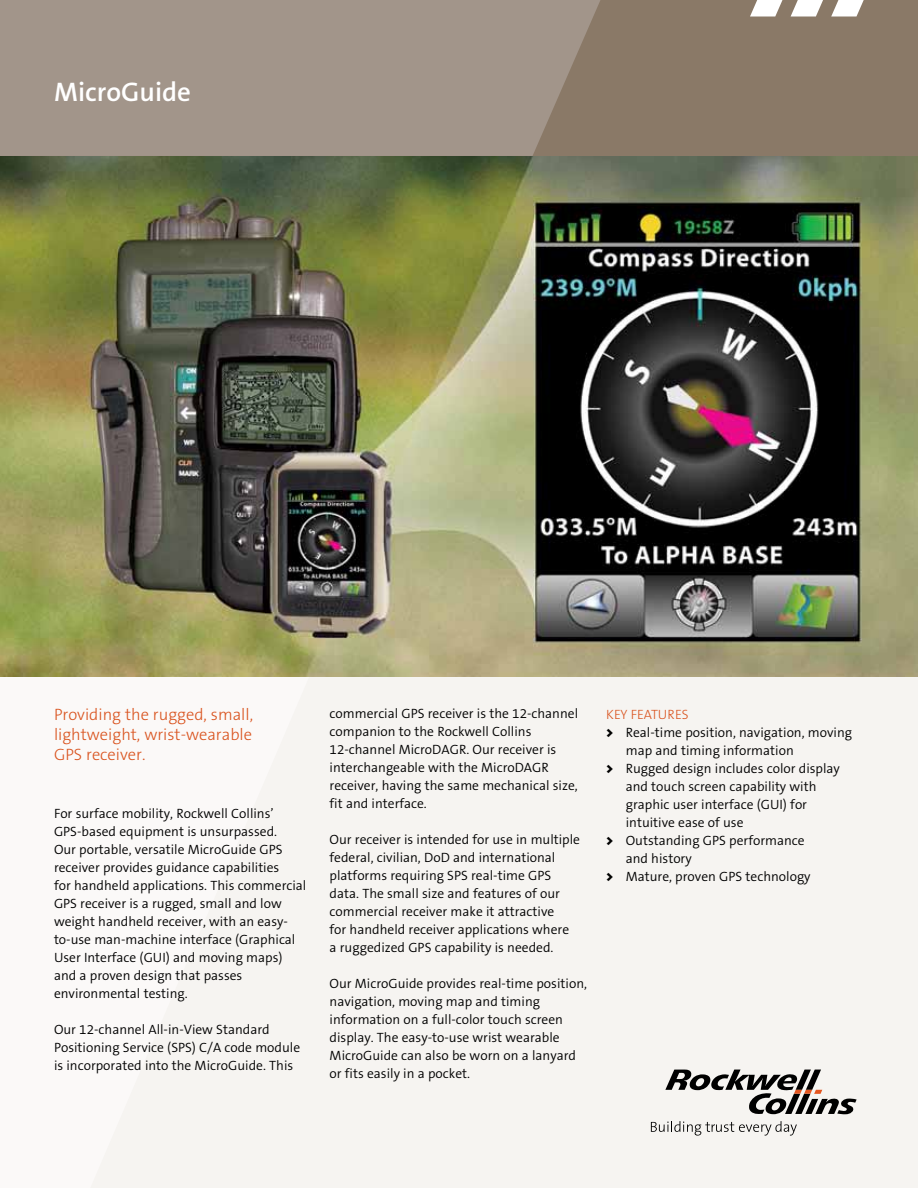
<style>
.page{position:relative;width:918px;height:1188px;background:#f6f4f1}
.page>*{position:absolute;margin:0;border:0;box-sizing:border-box;transform-origin:0 0}
.t1{font:600 27px "The Sans B6";color:#fff}
.t2{font:300 16.5px/19.8px "The Sans B3";color:#d9531e;text-align:justify}
.t3{font:300 13.5px/18px "The Sans B4";color:#000}
.t4{font:300 13.5px "The Sans B3";letter-spacing:-.015em;color:#d9531e}
.s1{font-family:"The Sans B9";font-weight:900}
</style>
<div class="page">
<svg style="left:651px;top:1121px;width:146px;height:15px"></svg>
<svg style="left:665px;top:1070px;width:192px;height:44px"></svg>
<div style="left:0;top:0;width:918px;height:157px;background:#8a7967"></div>
<svg style="left:831px;top:0;width:33px;height:16px"></svg>
<svg style="left:791px;top:0;width:32px;height:16px"></svg>
<svg style="left:750px;top:0;width:32px;height:16px"></svg>
<div style="left:0;top:0;width:600px;height:156px;background:#a2958a"></div>
<img style="left:0;top:156px;width:918px;height:520px">
<h1 class="t1" style="left:54px;top:75px;width:138px">MicroGuide</h1>
<p class="t2" style="left:54px;top:705px;width:201px">Providing the rugged, small, lightweight, wrist-wearable GPS receiver.</p>
<p class="t3" style="left:54px;top:804px;width:254px">For surface mobility, Rockwell Collins’ GPS-based equipment is unsurpassed.<br>Our portable, versatile MicroGuide GPS receiver provides guidance capabilities<br>for handheld applications. This commercial GPS receiver is a rugged, small and low weight handheld receiver, with an easy&shy;to-use man-machine interface (Graphical User Interface (GUI) and moving maps) and a proven design that passes environmental testing.</p>
<p class="t3" style="left:54px;top:1020px;width:248px">Our 12-channel All-in-View Standard<br>Positioning Service (SPS) C/A code module is incorporated into the MicroGuide. This</p>
<p class="t3" style="left:330px;top:705px;width:250px">commercial GPS receiver is the 12-channel companion to the Rockwell Collins 12-channel MicroDAGR. Our receiver is interchangeable with the MicroDAGR receiver, having the same mechanical size, fit and interface.</p>
<p class="t3" style="left:330px;top:831px;width:252px">Our receiver is intended for use in multiple federal, civilian, DoD and international platforms requiring SPS real-time GPS data. The small size and features of our commercial receiver make it attractive<br>for handheld receiver applications where<br>a ruggedized GPS capability is needed.</p>
<p class="t3" style="left:330px;top:975px;width:259px">Our MicroGuide provides real-time position, navigation, moving map and timing information on a full-color touch screen display. The easy-to-use wrist wearable MicroGuide can also be worn on a lanyard or fits easily in a pocket.</p>
<p class="t4" style="left:606px;top:706px;width:82px">key features</p>
<p class="t3" style="left:606px;top:723px;width:247px"><span class="s1">&gt;</span> Real-time position, navigation, moving</p>
<p class="t3" style="left:626px;top:741px;width:170px">map and timing information</p>
<p class="t3" style="left:606px;top:759px;width:235px"><span class="s1">&gt;</span> Rugged design includes color display</p>
<p class="t3" style="left:626px;top:777px;width:192px">and touch screen capability with</p>
<p class="t3" style="left:626px;top:795px;width:183px">graphic user interface (GUI) for</p>
<p class="t3" style="left:626px;top:813px;width:119px">intuitive ease of use</p>
<p class="t3" style="left:606px;top:831px;width:200px"><span class="s1">&gt;</span> Outstanding GPS performance</p>
<p class="t3" style="left:626px;top:849px;width:68px">and history</p>
<p class="t3" style="left:606px;top:867px;width:206px"><span class="s1">&gt;</span> Mature, proven GPS technology</p>
</div>
